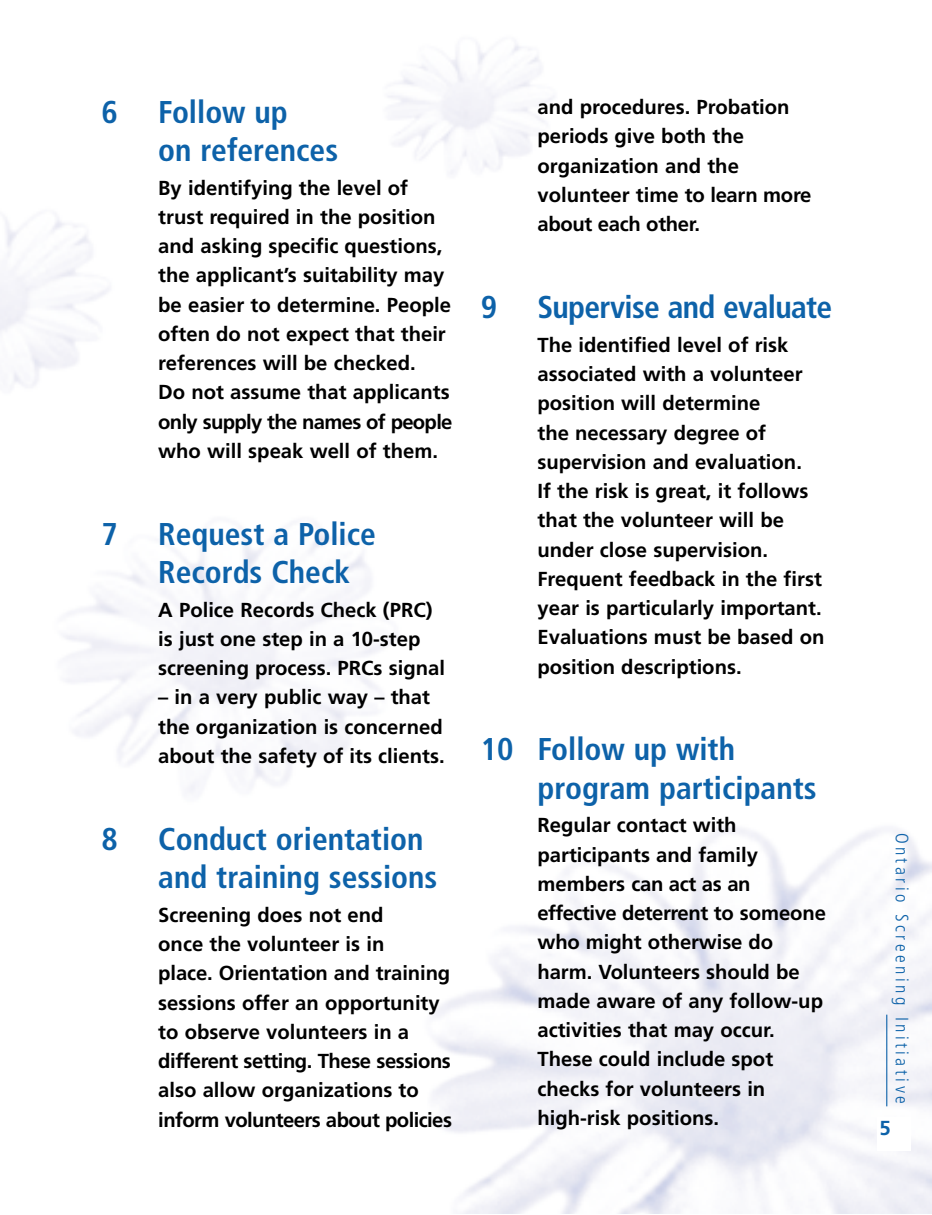
<style>
.page{position:relative;width:932px;height:1215px;background:#fff}
.page>*{position:absolute;margin:0;border:0;box-sizing:border-box;transform-origin:0 0}
.t1{font:700 condensed 31.5px/38.2px "Frutiger";color:#0d62a9}
.t2{font:700 condensed 31.5px "Frutiger";letter-spacing:-.02em;color:#0d62a9}
.t3{font:700 20.25px/29.2px "Frutiger";color:#000}
.t4{font:700 20.25px "Frutiger";color:#0d62a9}
.t5{font:300 condensed 18px "Frutiger";letter-spacing:.19em;color:#0d62a9}
</style>
<div class="page">
<hr style="left:886px;top:1015px;width:1px;height:91px;background:#0d62a9">
<h1 class="t1" style="left:101px;top:95px;width:18px">6</h1>
<h1 class="t1" style="left:158px;top:95px;width:181px">Follow up<br>on references</h1>
<p class="t3" style="left:158px;top:175px;width:296px">By identifying the level of trust required in the position and asking specific questions, the applicant’s suitability may be easier to determine. People often do not expect that their references will be checked.<br>Do not assume that applicants only supply the names of people who will speak well of them.</p>
<h1 class="t1" style="left:101px;top:517px;width:18px">7</h1>
<h1 class="t1" style="left:158px;top:517px;width:219px">Request a Police<br>Records Check</h1>
<p class="t3" style="left:158px;top:597px;width:288px">A Police Records Check (PRC) is just one step in a 10-step screening process. PRCs signal</p>
<p class="t3" style="left:158px;top:684px;width:288px">– in a very public way – that the organization is concerned about the safety of its clients.</p>
<h1 class="t1" style="left:101px;top:822px;width:18px">8</h1>
<h1 class="t1" style="left:158px;top:822px;width:281px">Conduct orientation and training sessions</h1>
<p class="t3" style="left:158px;top:902px;width:295px">Screening does not end<br>once the volunteer is in<br>place. Orientation and training sessions offer an opportunity to observe volunteers in a different setting. These sessions also allow organizations to inform volunteers about policies</p>
<p class="t3" style="left:537px;top:94px;width:275px">and procedures. Probation periods give both the organization and the volunteer time to learn more about each other.</p>
<h1 class="t1" style="left:480px;top:291px;width:18px">9</h1>
<h1 class="t2" style="left:537px;top:294px;width:296px">Supervise and evaluate</h1>
<p class="t3" style="left:537px;top:332px;width:288px">The identified level of risk associated with a volunteer position will determine<br>the necessary degree of supervision and evaluation.<br>If the risk is great, it follows that the volunteer will be under close supervision.<br>Frequent feedback in the first year is particularly important.<br>Evaluations must be based on position descriptions.</p>
<h1 class="t1" style="left:537px;top:733px;width:281px;text-indent:-57px">10 Follow up with program participants</h1>
<p class="t3" style="left:537px;top:812px;width:290px">Regular contact with participants and family members can act as an effective deterrent to someone who might otherwise do harm. Volunteers should be made aware of any follow-up activities that may occur.<br>These could include spot checks for volunteers in high-risk positions.</p>
<p class="t5" style="left:909px;top:832px;width:273px;rotate:90deg">Ontario Screening Initiative</p>
<p class="t4" style="left:879px;top:1119px;width:13px">5</p>
</div>
